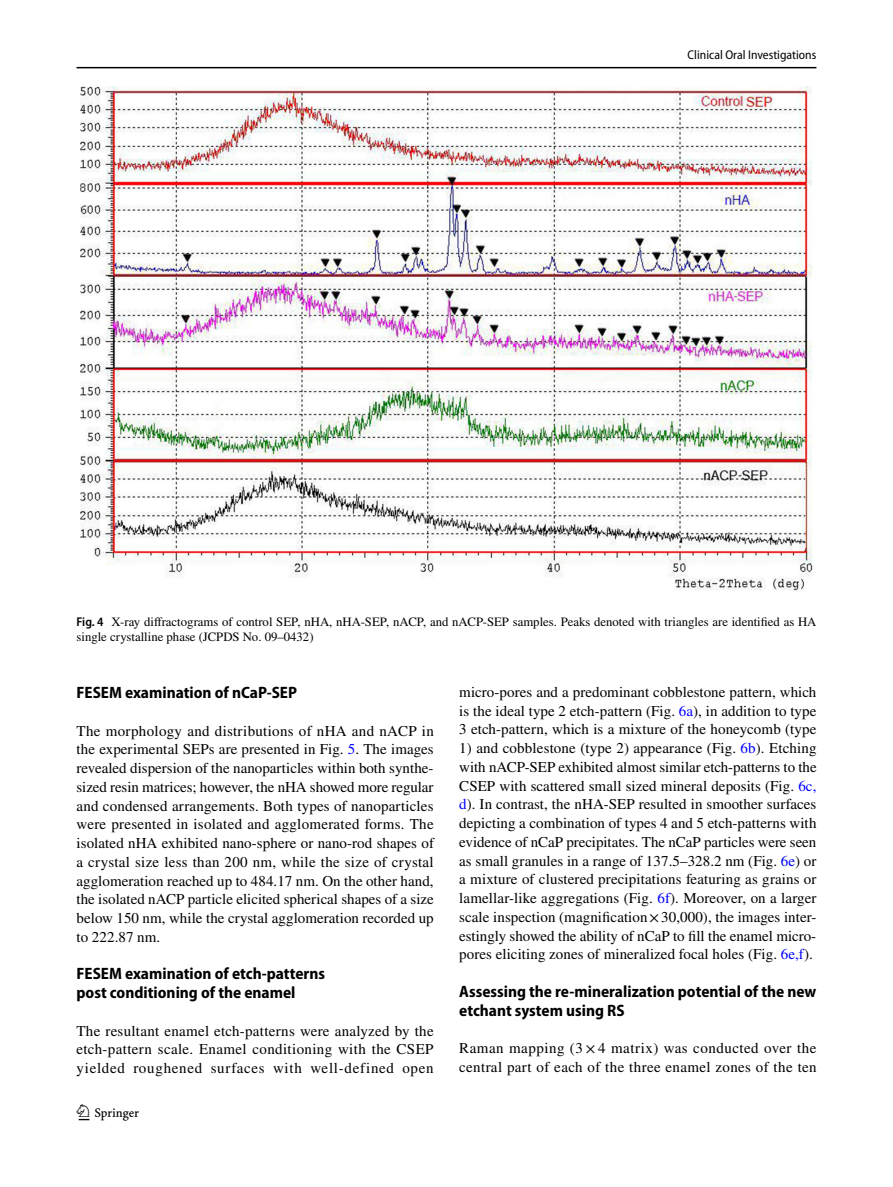
<style>
.page{position:relative;width:893px;height:1187px;background:#fff}
.page>*{position:absolute;margin:0;border:0;box-sizing:border-box;transform-origin:0 0}
.t1{font:22.5px "Springnew Regular 2";color:#000}
.t2{font:700 semi-condensed 16.5px/18.8px "Myriad Pro";color:#000}
.t3{font:15px/18.8px "STIX";letter-spacing:.01em;color:#000;text-align:justify}
.t4{font:12.75px/15px "STIX";color:#000}
.t5{font:semi-condensed 12.75px "Myriad Pro";color:#000}
.s1{font-family:"Myriad Pro";font-weight:600;font-stretch:semi-condensed}
.s2{color:#00f}
</style>
<div class="page">
<hr style="left:77px;top:67px;width:739px;height:1px;background:#000">
<img style="left:81px;top:87px;width:731px;height:503px">
<p class="t5" style="left:688px;top:48px;width:130px">Clinical Oral Investigations</p>
<p class="t4" style="left:77px;top:614px;width:741px"><span class="s1">Fig. 4</span> X-ray diffractograms of control SEP, nHA, nHA-SEP, nACP, and nACP-SEP samples. Peaks denoted with triangles are identified as HA single crystalline phase (JCPDS No. 09–0432)</p>
<p class="t2" style="left:77px;top:683px;width:222px">FESEM examination of nCaP‑SEP</p>
<p class="t3" style="left:77px;top:722px;width:359px">The morphology and distributions of nHA and nACP in the experimental SEPs are presented in Fig. <span class="s2">5</span>. The images revealed dispersion of the nanoparticles within both synthe&shy;sized resin matrices; however, the nHA showed more regular and condensed arrangements. Both types of nanoparticles were presented in isolated and agglomerated forms. The isolated nHA exhibited nano-sphere or nano-rod shapes of a crystal size less than 200 nm, while the size of crystal agglomeration reached up to 484.17 nm. On the other hand, the isolated nACP particle elicited spherical shapes of a size below 150 nm, while the crystal agglomeration recorded up to 222.87 nm.</p>
<p class="t2" style="left:77px;top:964px;width:250px">FESEM examination of etch‑patterns post conditioning of the enamel</p>
<p class="t3" style="left:77px;top:1022px;width:359px">The resultant enamel etch-patterns were analyzed by the etch-pattern scale. Enamel conditioning with the CSEP yielded roughened surfaces with well-defined open</p>
<h1 class="t1" style="left:79px;top:1104px;width:62px">1 3</h1>
<p class="t3" style="left:459px;top:683px;width:359px">micro-pores and a predominant cobblestone pattern, which is the ideal type 2 etch-pattern (Fig. <span class="s2">6a</span>), in addition to type 3 etch-pattern, which is a mixture of the honeycomb (type</p>
<p class="t3" style="left:459px;top:739px;width:359px">1) and cobblestone (type 2) appearance (Fig. <span class="s2">6b</span>). Etching with nACP-SEP exhibited almost similar etch-patterns to the CSEP with scattered small sized mineral deposits (Fig. <span class="s2">6c, d</span>). In contrast, the nHA-SEP resulted in smoother surfaces depicting a combination of types 4 and 5 etch-patterns with evidence of nCaP precipitates. The nCaP particles were seen as small granules in a range of 137.5–328.2 nm (Fig. <span class="s2">6e</span>) or a mixture of clustered precipitations featuring as grains or lamellar-like aggregations (Fig. <span class="s2">6f</span>). Moreover, on a larger scale inspection (magnification×30,000), the images inter&shy;estingly showed the ability of nCaP to fill the enamel micro&shy;pores eliciting zones of mineralized focal holes (Fig. <span class="s2">6e,f</span>).</p>
<p class="t2" style="left:459px;top:982px;width:359px">Assessing the re‑mineralization potential of the new etchant system using RS</p>
<p class="t3" style="left:459px;top:1039px;width:359px">Raman mapping (3 × 4 matrix) was conducted over the central part of each of the three enamel zones of the ten</p>
</div>
